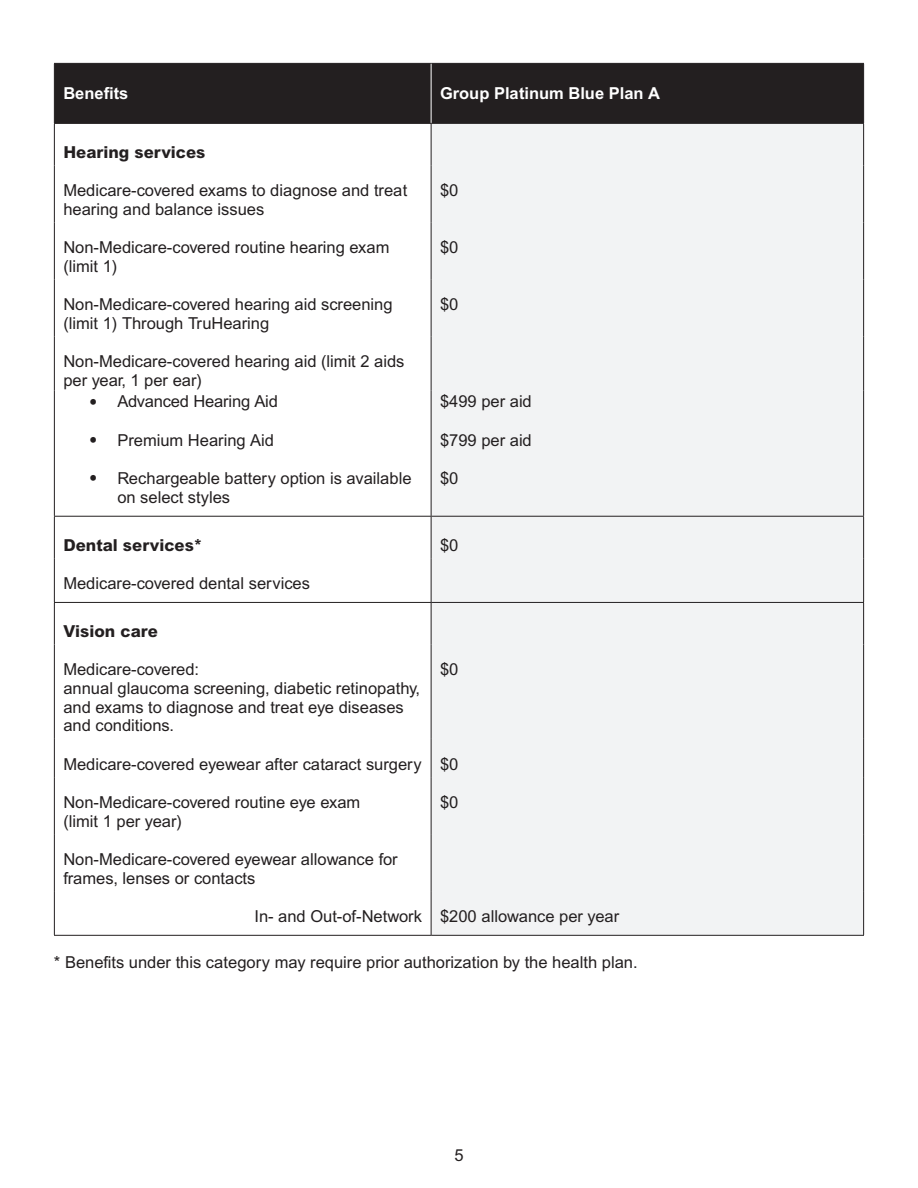
<style>
.page{position:relative;width:918px;height:1188px;background:#fff}
.page>*{position:absolute;margin:0;border:0;box-sizing:border-box;transform-origin:0 0}
.t1{font:16.5px/18.8px "Arial MT Std";color:#231f20}
.t2{font:800 16.5px "Arial MT Std";color:#231f20}
.t3{font:700 16.5px "Arial MT Std";color:#fff}
</style>
<div class="page">
<div style="left:55px;top:64px;width:808px;height:59px;background:#231f20"></div>
<div style="left:432px;top:124px;width:431px;height:811px;background:#f2f3f4"></div>
<hr style="left:54px;top:517px;width:1px;height:41px;background:#231f20">
<hr style="left:54px;top:558px;width:1px;height:44px;background:#231f20">
<hr style="left:54px;top:603px;width:1px;height:41px;background:#231f20">
<hr style="left:54px;top:644px;width:1px;height:95px;background:#231f20">
<hr style="left:54px;top:739px;width:1px;height:38px;background:#231f20">
<hr style="left:54px;top:777px;width:1px;height:57px;background:#231f20">
<hr style="left:54px;top:834px;width:1px;height:57px;background:#231f20">
<hr style="left:54px;top:891px;width:1px;height:44px;background:#231f20">
<hr style="left:54px;top:935px;width:377px;height:1px;background:#231f20">
<hr style="left:54px;top:516px;width:377px;height:1px;background:#231f20">
<hr style="left:54px;top:124px;width:1px;height:41px;background:#231f20">
<hr style="left:54px;top:165px;width:1px;height:57px;background:#231f20">
<hr style="left:54px;top:222px;width:1px;height:57px;background:#231f20">
<hr style="left:54px;top:279px;width:1px;height:57px;background:#231f20">
<hr style="left:54px;top:336px;width:1px;height:54px;background:#231f20">
<svg style="left:54px;top:390px;width:1px;height:25px"></svg>
<hr style="left:54px;top:415px;width:1px;height:101px;background:#231f20">
<hr style="left:54px;top:63px;width:377px;height:1px;background:#231f20">
<hr style="left:54px;top:64px;width:1px;height:59px;background:#231f20">
<hr style="left:431px;top:63px;width:433px;height:1px;background:#231f20">
<hr style="left:431px;top:64px;width:1px;height:59px;background:#fff">
<hr style="left:863px;top:64px;width:1px;height:59px;background:#231f20">
<hr style="left:54px;top:123px;width:377px;height:1px;background:#231f20">
<hr style="left:431px;top:123px;width:433px;height:1px;background:#231f20">
<hr style="left:54px;top:602px;width:377px;height:1px;background:#231f20">
<hr style="left:431px;top:602px;width:433px;height:1px;background:#231f20">
<hr style="left:431px;top:124px;width:1px;height:41px;background:#231f20">
<hr style="left:431px;top:165px;width:1px;height:57px;background:#231f20">
<hr style="left:431px;top:222px;width:1px;height:57px;background:#231f20">
<hr style="left:431px;top:279px;width:1px;height:57px;background:#231f20">
<hr style="left:431px;top:336px;width:1px;height:54px;background:#231f20">
<svg style="left:431px;top:390px;width:1px;height:25px"></svg>
<hr style="left:431px;top:415px;width:1px;height:101px;background:#231f20">
<hr style="left:863px;top:124px;width:1px;height:41px;background:#231f20">
<hr style="left:863px;top:165px;width:1px;height:57px;background:#231f20">
<hr style="left:863px;top:222px;width:1px;height:57px;background:#231f20">
<hr style="left:863px;top:279px;width:1px;height:57px;background:#231f20">
<hr style="left:863px;top:336px;width:1px;height:54px;background:#231f20">
<svg style="left:863px;top:390px;width:1px;height:25px"></svg>
<hr style="left:863px;top:415px;width:1px;height:101px;background:#231f20">
<hr style="left:431px;top:516px;width:433px;height:1px;background:#231f20">
<hr style="left:863px;top:517px;width:1px;height:41px;background:#231f20">
<hr style="left:863px;top:558px;width:1px;height:44px;background:#231f20">
<hr style="left:863px;top:603px;width:1px;height:41px;background:#231f20">
<hr style="left:863px;top:644px;width:1px;height:95px;background:#231f20">
<hr style="left:863px;top:739px;width:1px;height:38px;background:#231f20">
<hr style="left:863px;top:777px;width:1px;height:57px;background:#231f20">
<hr style="left:863px;top:834px;width:1px;height:57px;background:#231f20">
<hr style="left:863px;top:891px;width:1px;height:44px;background:#231f20">
<hr style="left:431px;top:935px;width:433px;height:1px;background:#231f20">
<hr style="left:431px;top:517px;width:1px;height:41px;background:#231f20">
<hr style="left:431px;top:558px;width:1px;height:44px;background:#231f20">
<hr style="left:431px;top:603px;width:1px;height:41px;background:#231f20">
<hr style="left:431px;top:644px;width:1px;height:95px;background:#231f20">
<hr style="left:431px;top:739px;width:1px;height:38px;background:#231f20">
<hr style="left:431px;top:777px;width:1px;height:57px;background:#231f20">
<hr style="left:431px;top:834px;width:1px;height:57px;background:#231f20">
<hr style="left:431px;top:891px;width:1px;height:44px;background:#231f20">
<p class="t3" style="left:63px;top:84px;width:67px">Benefits</p>
<p class="t3" style="left:440px;top:84px;width:221px">Group Platinum Blue Plan A</p>
<p class="t2" style="left:63px;top:142px;width:144px">Hearing services</p>
<p class="t1" style="left:63px;top:182px;width:345px">Medicare-covered exams to diagnose and treat hearing and balance issues</p>
<p class="t1" style="left:440px;top:182px;width:20px">$0</p>
<p class="t1" style="left:63px;top:239px;width:328px">Non-Medicare-covered routine hearing exam (limit 1)</p>
<p class="t1" style="left:440px;top:239px;width:20px">$0</p>
<p class="t1" style="left:63px;top:296px;width:331px">Non-Medicare-covered hearing aid screening (limit 1) Through TruHearing</p>
<p class="t1" style="left:440px;top:296px;width:20px">$0</p>
<p class="t1" style="left:63px;top:353px;width:343px">Non-Medicare-covered hearing aid (limit 2 aids per year, 1 per ear)</p>
<p class="t1" style="left:89px;top:393px;width:191px">• Advanced Hearing Aid</p>
<p class="t1" style="left:440px;top:393px;width:93px">$499 per aid</p>
<p class="t1" style="left:89px;top:431px;width:187px">• Premium Hearing Aid</p>
<p class="t1" style="left:117px;top:470px;width:296px;text-indent:-29px">• Rechargeable battery option is available on select styles</p>
<p class="t1" style="left:440px;top:431px;width:93px">$799 per aid</p>
<p class="t1" style="left:440px;top:470px;width:20px">$0</p>
<p class="t2" style="left:63px;top:535px;width:140px">Dental services*</p>
<p class="t1" style="left:440px;top:536px;width:20px">$0</p>
<p class="t1" style="left:63px;top:575px;width:248px">Medicare-covered dental services</p>
<p class="t2" style="left:63px;top:621px;width:96px">Vision care</p>
<p class="t1" style="left:63px;top:661px;width:358px">Medicare-covered:<br>annual glaucoma screening, diabetic retinopathy, and exams to diagnose and treat eye diseases and conditions.</p>
<p class="t1" style="left:440px;top:661px;width:20px">$0</p>
<p class="t1" style="left:63px;top:755px;width:360px">Medicare-covered eyewear after cataract surgery</p>
<p class="t1" style="left:440px;top:755px;width:20px">$0</p>
<p class="t1" style="left:63px;top:793px;width:298px">Non-Medicare-covered routine eye exam (limit 1 per year)</p>
<p class="t1" style="left:440px;top:793px;width:20px">$0</p>
<p class="t1" style="left:63px;top:850px;width:336px">Non-Medicare-covered eyewear allowance for frames, lenses or contacts</p>
<p class="t1" style="left:254px;top:907px;width:169px">In- and Out-of-Network</p>
<p class="t1" style="left:440px;top:907px;width:181px">$200 allowance per year</p>
<p class="t1" style="left:54px;top:954px;width:585px">* Benefits under this category may require prior authorization by the health plan.</p>
<p class="t1" style="left:454px;top:1147px;width:11px">5</p>
</div>
